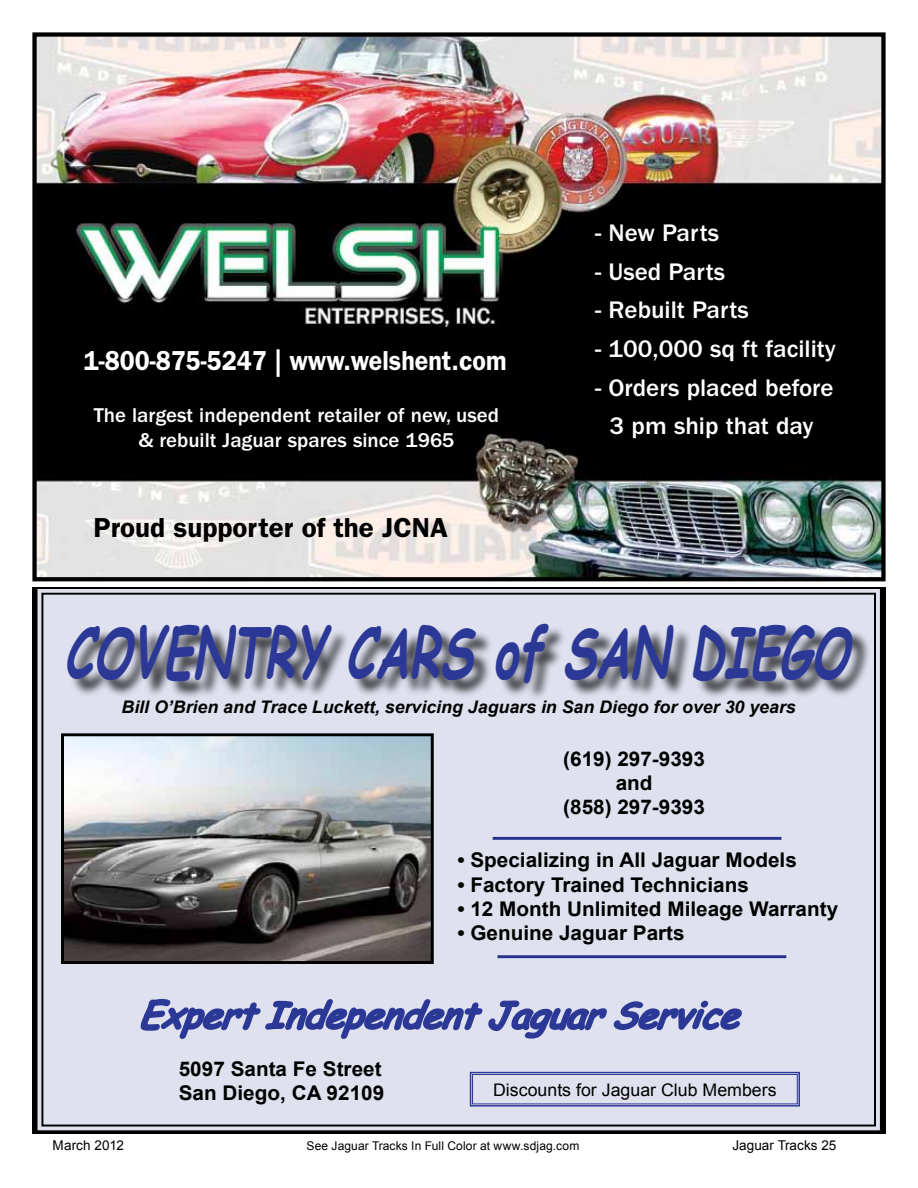
<style>
.page{position:relative;width:918px;height:1188px;background:#fff}
.page>*{position:absolute;margin:0;border:0;box-sizing:border-box;transform-origin:0 0}
.t1{font:italic 700 69.45px "Comic Sans MS";color:#2c3896;scale:.68 1}
.t2{font:italic 34.65px "Comic Sans MS";color:#2c3896}
.t3{font:600 27.6px "ITC Franklin Gothic Std";color:#fff;scale:.91 1}
.t4{font:600 27.6px "ITC Franklin Gothic Std";color:#000}
.t5{font:500 24.75px/38.5px "ITC Franklin Gothic Std";color:#fff;text-align:center}
.t6{font:500 20.7px/24.8px "ITC Franklin Gothic Std";color:#fff;text-align:center}
.t7{font:700 20.25px/24.3px "Arial";color:#000;text-align:center}
.t8{font:italic 700 17.4px "Arial";color:#000}
.t9{font:17.4px "Arial";color:#000}
.t10{font:13.5px "Arial";letter-spacing:.005em;color:#000}
.t11{font:12px "Arial";letter-spacing:.01em;color:#000}
</style>
<div class="page">
<img style="left:38px;top:38px;width:842px;height:538px">
<div style="left:32px;top:32px;width:854px;height:549px;border:3px solid #000"></div>
<div style="left:32px;top:587px;width:854px;height:547px;background:#dfe1ef"></div>
<img style="left:65px;top:737px;width:365px;height:223px">
<div style="left:61px;top:733px;width:373px;height:231px;border:3px solid #000"></div>
<svg style="left:138px;top:997px;width:663px;height:137px;background:#c0c3da"></svg>
<div style="left:68px;top:624px;width:804px;height:77px;background:#000;opacity:.75"></div>
<hr style="left:497px;top:955px;width:289px;height:3px;background:#2c3896">
<hr style="left:493px;top:837px;width:288px;height:3px;background:#2c3896">
<h3 class="t3" style="left:84px;top:344px;width:466px">1-800-875-5247 | www.welshent.com</h3>
<p class="t6" style="left:94px;top:403px;width:407px">The largest independent retailer of new, used &amp; rebuilt Jaguar spares since 1965</p>
<h3 class="t4" style="left:94px;top:511px;width:356px">Proud supporter of the JCNA</h3>
<p class="t5" style="left:595px;top:214px;width:125px">- New Parts</p>
<p class="t5" style="left:595px;top:253px;width:132px">- Used Parts</p>
<p class="t5" style="left:595px;top:291px;width:155px">- Rebuilt Parts</p>
<p class="t5" style="left:595px;top:330px;width:242px">- 100,000 sq ft facility</p>
<p class="t5" style="left:595px;top:368px;width:240px">- Orders placed before<br>3 pm ship that day</p>
<h1 class="t1" style="left:64px;top:601px;width:1179px">COVENTRY CARS of SAN DIEGO</h1>
<p class="t8" style="left:122px;top:695px;width:676px">Bill O’Brien and Trace Luckett, servicing Jaguars in San Diego for over 30 years</p>
<p class="t7" style="left:563px;top:747px;width:143px">(619) 297-9393 and<br>(858) 297-9393</p>
<p class="t7" style="left:457px;top:849px;width:341px">• Specializing in All Jaguar Models</p>
<p class="t7" style="left:457px;top:873px;width:293px">• Factory Trained Technicians</p>
<p class="t7" style="left:457px;top:897px;width:382px">• 12 Month Unlimited Mileage Warranty</p>
<p class="t7" style="left:457px;top:922px;width:229px">• Genuine Jaguar Parts</p>
<h2 class="t2" style="left:139px;top:989px;width:619px">ExpertIndependentJaguarService</h2>
<p class="t7" style="left:179px;top:1057px;width:207px;text-align:left">5097 Santa Fe Street<br>San Diego, CA 92109</p>
<p class="t9" style="left:493px;top:1078px;width:285px">Discounts for Jaguar Club Members</p>
<p class="t10" style="left:53px;top:1137px;width:73px">March 2012</p>
<p class="t11" style="left:307px;top:1138px;width:274px">See Jaguar Tracks In Full Color at www.sdjag.com</p>
<p class="t10" style="left:732px;top:1137px;width:106px">Jaguar Tracks 25</p>
</div>
